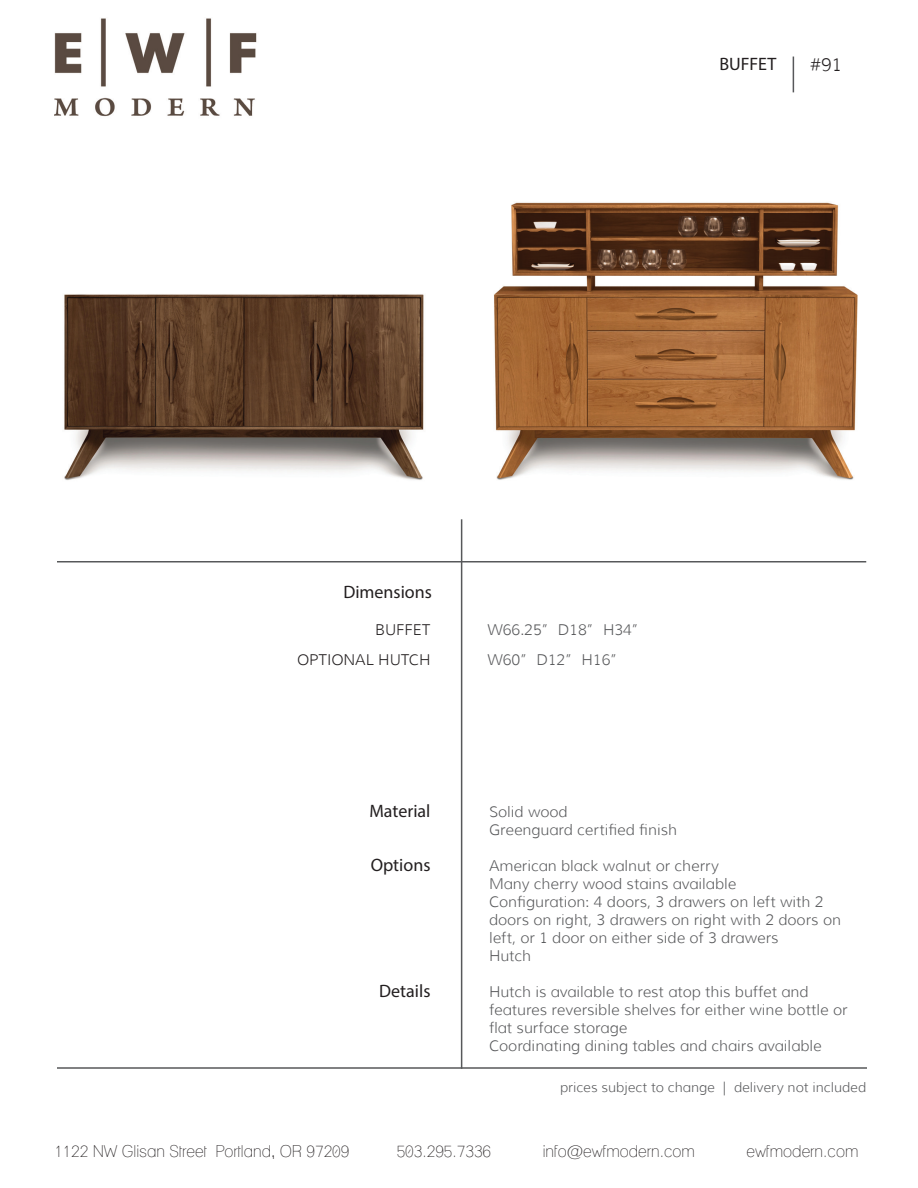
<style>
.page{position:relative;width:918px;height:1188px;background:#fff}
.page>*{position:absolute;margin:0;border:0;box-sizing:border-box;transform-origin:0 0}
.t1{font:18px "Myriad Pro";color:#231f20}
.t2{font:300 18px "Muli";color:#231f20}
.t3{font:condensed 16.5px "Lane";color:#231f20}
.t4{font:300 15px/18px "Muli";color:#57585a}
.t5{font:300 15px/30px "Muli";color:#231f20;text-align:right}
.t6{font:300 13.5px "Muli";color:#57585a}
</style>
<div class="page">
<img style="left:494px;top:202px;width:364px;height:278px">
<img style="left:64px;top:294px;width:360px;height:186px">
<img style="left:54px;top:18px;width:203px;height:99px">
<hr style="left:57px;top:1067px;width:810px;height:2px;background:#57585a">
<hr style="left:57px;top:561px;width:809px;height:1px;background:#57585a">
<hr style="left:461px;top:519px;width:1px;height:550px;background:#57585a">
<hr style="left:793px;top:57px;width:1px;height:35px;background:#57585a">
<p class="t1" style="left:719px;top:53px;width:59px">BUFFET</p>
<p class="t2" style="left:810px;top:54px;width:33px">#91</p>
<p class="t1" style="left:343px;top:581px;width:90px">Dimensions</p>
<p class="t5" style="left:297px;top:614px;width:135px">BUFFET<br>OPTIONAL HUTCH</p>
<p class="t1" style="left:369px;top:800px;width:63px">Material</p>
<p class="t1" style="left:371px;top:854px;width:61px">Options</p>
<p class="t1" style="left:379px;top:980px;width:53px">Details</p>
<p class="t4" style="left:488px;top:614px;width:153px;line-height:30px">W66.25” D18” H34”<br>W60” D12” H16”</p>
<p class="t4" style="left:489px;top:803px;width:189px">Solid wood<br>Greenguard certified finish</p>
<p class="t4" style="left:489px;top:857px;width:353px">American black walnut or cherry<br>Many cherry wood stains available<br>Configuration: 4 doors, 3 drawers on left with 2 doors on right, 3 drawers on right with 2 doors on left, or 1 door on either side of 3 drawers<br>Hutch</p>
<p class="t4" style="left:489px;top:983px;width:360px">Hutch is available to rest atop this buffet and features reversible shelves for either wine bottle or flat surface storage<br>Coordinating dining tables and chairs available</p>
<p class="t6" style="left:560px;top:1079px;width:308px">prices subject to change | delivery not included</p>
<p class="t3" style="left:54px;top:1141px;width:297px">1122 NW Glisan Street Portland, OR 97209</p>
<p class="t3" style="left:397px;top:1141px;width:96px">503.295.7336</p>
<p class="t3" style="left:543px;top:1141px;width:154px">info@ewfmodern.com</p>
<p class="t3" style="left:747px;top:1141px;width:113px">ewfmodern.com</p>
</div>
